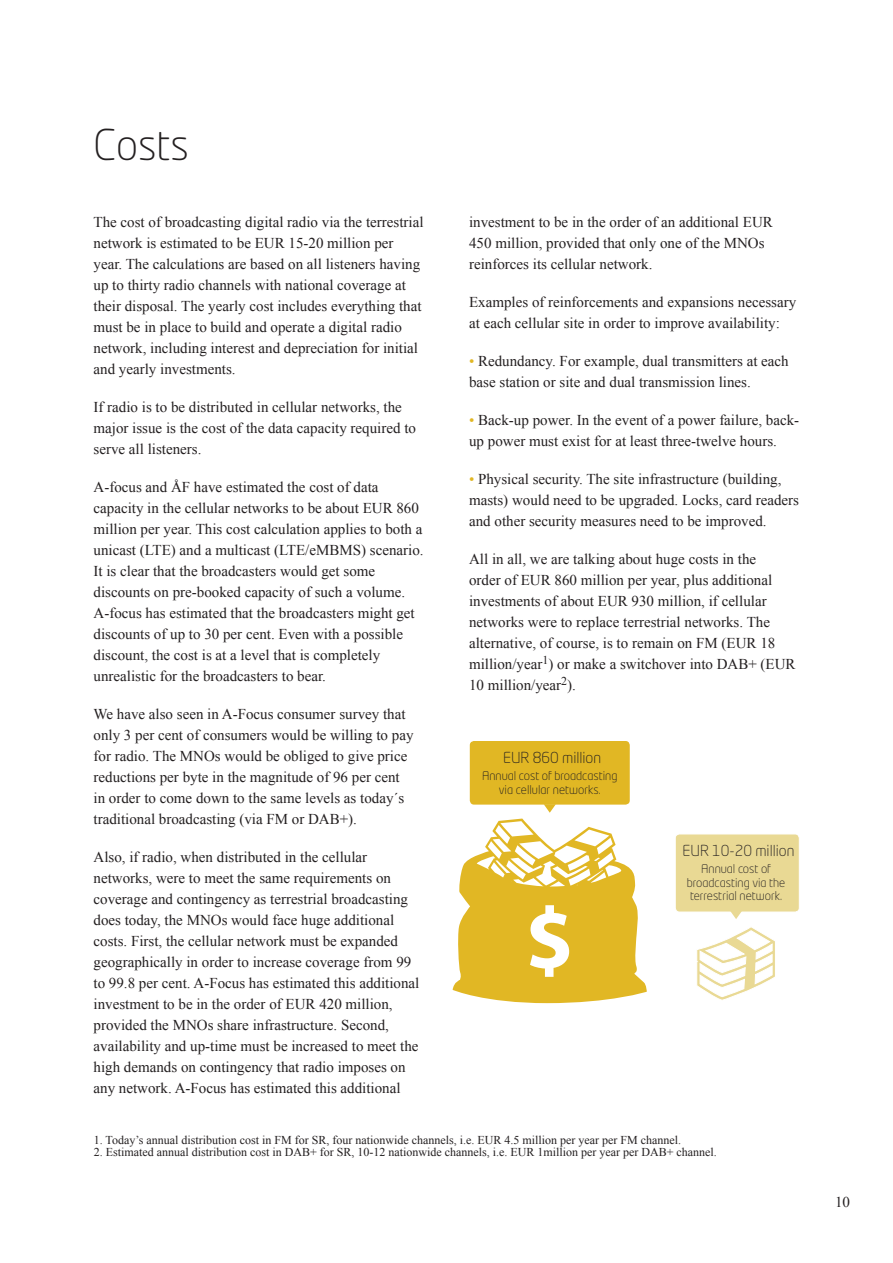
<style>
.page{position:relative;width:893px;height:1263px;background:#fff}
.page>*{position:absolute;margin:0;border:0;box-sizing:border-box;transform-origin:0 0}
.t1{font:300 42px "Neo Tech Std";color:#231f20}
.t2{font:15px/21px "Times New Roman";color:#231f20}
.t3{font:300 15px "Neo Tech Std";color:#231f20}
.t4{font:12px "Times New Roman";color:#231f20}
.t5{font:300 12px/13.5px "Neo Tech Std";color:#231f20;text-align:center}
.s1{color:#e1b724}
</style>
<div class="page">
<svg style="left:697px;top:927px;width:78px;height:73px"></svg>
<div style="left:470px;top:741px;width:160px;height:64px;background:#e1b724;border-radius:4px"></div>
<svg style="left:453px;top:804px;width:194px;height:199px"></svg>
<div style="left:675px;top:834px;width:124px;height:78px;background:#e9d994;border-radius:4px"></div>
<div style="left:675px;top:834px;width:124px;height:78px;border:1px solid #fff;border-radius:4px"></div>
<svg style="left:730px;top:911px;width:12px;height:8px"></svg>
<h1 class="t1" style="left:94px;top:119px;width:97px">Costs</h1>
<p class="t2" style="left:94px;top:211px;width:331px">The cost of broadcasting digital radio via the terrestrial network is estimated to be EUR 15-20 million per year. The calculations are based on all listeners having up to thirty radio channels with national coverage at their disposal. The yearly cost includes everything that must be in place to build and operate a digital radio network, including interest and depreciation for initial and yearly investments.</p>
<p class="t2" style="left:94px;top:396px;width:324px">If radio is to be distributed in cellular networks, the major issue is the cost of the data capacity required to serve all listeners.</p>
<p class="t2" style="left:94px;top:476px;width:332px">A-focus and ÅF have estimated the cost of data capacity in the cellular networks to be about EUR 860 million per year. This cost calculation applies to both a unicast (LTE) and a multicast (LTE/eMBMS) scenario.<br>It is clear that the broadcasters would get some discounts on pre-booked capacity of such a volume.<br>A-focus has estimated that the broadcasters might get discounts of up to 30 per cent. Even with a possible discount, the cost is at a level that is completely unrealistic for the broadcasters to bear.</p>
<p class="t2" style="left:94px;top:703px;width:321px">We have also seen in A-Focus consumer survey that only 3 per cent of consumers would be willing to pay for radio. The MNOs would be obliged to give price reductions per byte in the magnitude of 96 per cent in order to come down to the same levels as today´s traditional broadcasting (via FM or DAB+).</p>
<p class="t2" style="left:94px;top:846px;width:327px">Also, if radio, when distributed in the cellular networks, were to meet the same requirements on coverage and contingency as terrestrial broadcasting does today, the MNOs would face huge additional costs. First, the cellular network must be expanded geographically in order to increase coverage from 99 to 99.8 per cent. A-Focus has estimated this additional investment to be in the order of EUR 420 million, provided the MNOs share infrastructure. Second, availability and up-time must be increased to meet the high demands on contingency that radio imposes on any network. A-Focus has estimated this additional</p>
<p class="t2" style="left:469px;top:211px;width:305px">investment to be in the order of an additional EUR<br>450 million, provided that only one of the MNOs reinforces its cellular network.</p>
<p class="t2" style="left:469px;top:291px;width:329px">Examples of reinforcements and expansions necessary at each cellular site in order to improve availability:</p>
<p class="t2" style="left:469px;top:350px;width:321px"><span class="s1">•</span> Redundancy. For example, dual transmitters at each base station or site and dual transmission lines.</p>
<p class="t2" style="left:469px;top:409px;width:332px"><span class="s1">•</span> Back-up power. In the event of a power failure, back&shy;up power must exist for at least three-twelve hours.</p>
<p class="t2" style="left:469px;top:468px;width:331px"><span class="s1">•</span> Physical security. The site infrastructure (building, masts) would need to be upgraded. Locks, card readers and other security measures need to be improved.</p>
<p class="t2" style="left:469px;top:548px;width:328px">All in all, we are talking about huge costs in the<br>order of EUR 860 million per year, plus additional investments of about EUR 930 million, if cellular networks were to replace terrestrial networks. The alternative, of course, is to remain on FM (EUR 18 million/year<sup>1</sup>) or make a switchover into DAB+ (EUR 10 million/year<sup>2</sup>).</p>
<h4 class="t3" style="left:503px;top:749px;width:99px">EUR 860 million</h4>
<h4 class="t5" style="left:482px;top:769px;width:137px">Annual cost of broadcasting via cellular networks.</h4>
<h4 class="t3" style="left:682px;top:842px;width:113px">EUR 10-20 million</h4>
<h4 class="t5" style="left:687px;top:862px;width:100px">Annual cost of broadcasting via the terrestrial network.</h4>
<p class="t4" style="left:94px;top:1132px;width:589px">1. Today’s annual distribution cost in FM for SR, four nationwide channels, i.e. EUR 4.5 million per year per FM channel.</p>
<p class="t4" style="left:94px;top:1144px;width:625px">2. Estimated annual distribution cost in DAB+ for SR, 10-12 nationwide channels, i.e. EUR 1million per year per DAB+ channel.</p>
<p class="t2" style="left:835px;top:1191px;width:16px">10</p>
</div>
